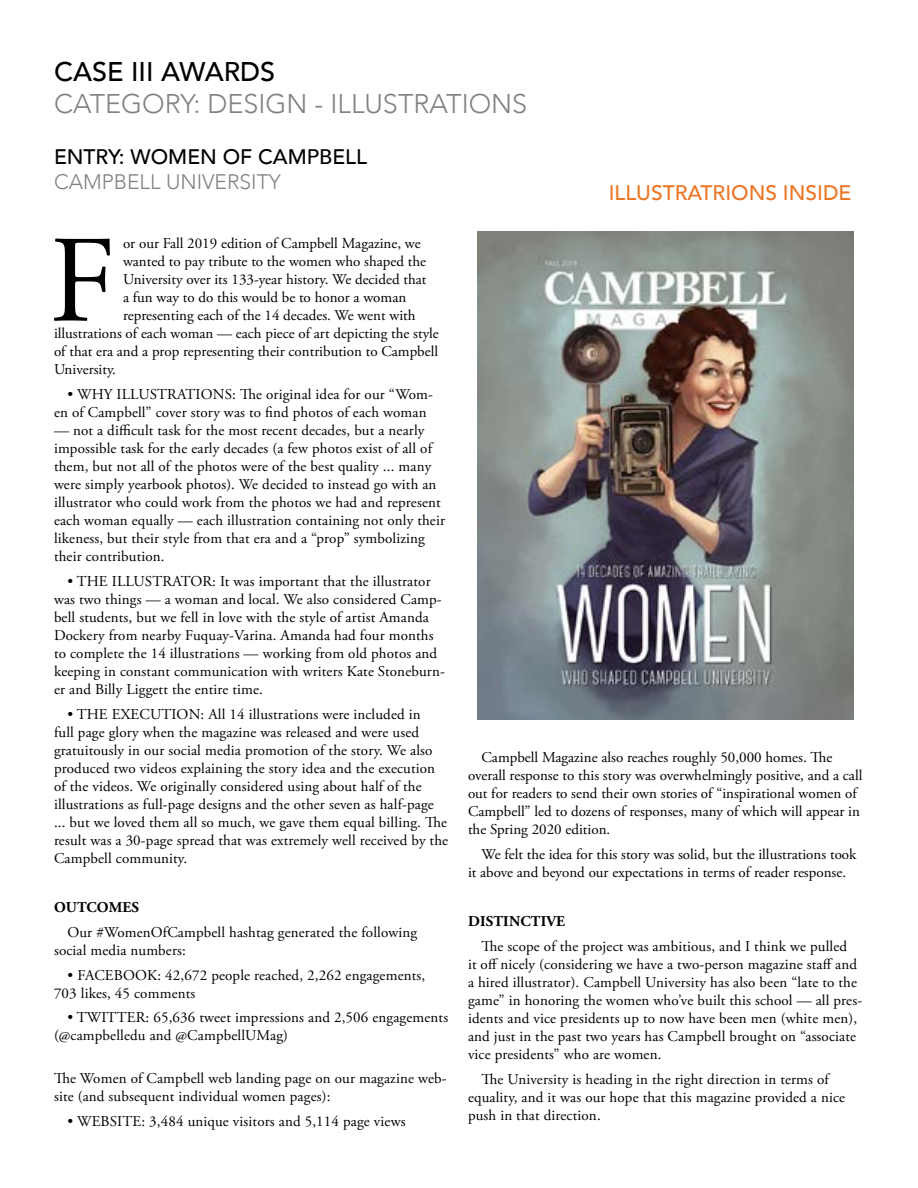
<style>
.page{position:relative;width:918px;height:1188px;background:#fff}
.page>*{position:absolute;margin:0;border:0;box-sizing:border-box;transform-origin:0 0}
.t1{font:123.6px "Adobe Garamond Pro";color:#000}
.t2{font:300 27px "Avenir";color:#808285}
.t3{font:500 27px "Avenir";color:#000}
.t4{font:500 21px "Avenir";color:#000}
.t5{font:500 21px "Avenir";color:#ec7624}
.t6{font:300 21px "Avenir";color:#808285}
.t7{font:15px/18px "Adobe Garamond Pro";letter-spacing:.01em;color:#000}
.t8{font:700 15px "Adobe Garamond Pro";letter-spacing:.01em;color:#000}
</style>
<div class="page">
<img style="left:477px;top:232px;width:376px;height:487px">
<h2 class="t3" style="left:54px;top:48px;width:223px">CASE III AWARDS</h2>
<h2 class="t2" style="left:54px;top:88px;width:475px">CATEGORY: DESIGN - ILLUSTRATIONS</h2>
<h3 class="t4" style="left:54px;top:138px;width:315px">ENTRY: WOMEN OF CAMPBELL</h3>
<h3 class="t6" style="left:54px;top:169px;width:228px">CAMPBELL UNIVERSITY</h3>
<h3 class="t5" style="left:609px;top:175px;width:244px">ILLUSTRATRIONS INSIDE</h3>
<h1 class="t1" style="left:49px;top:207px;width:68px">F</h1>
<p class="t7" style="left:123px;top:235px;width:299px">or our Fall 2019 edition of Campbell Magazine, we</p>
<p class="t7" style="left:123px;top:253px;width:305px">wanted to pay tribute to the women who shaped the</p>
<p class="t7" style="left:123px;top:271px;width:305px">University over its 133-year history. We decided that</p>
<p class="t7" style="left:123px;top:289px;width:285px">a fun way to do this would be to honor a woman</p>
<p class="t7" style="left:123px;top:307px;width:294px">representing each of the 14 decades. We went with</p>
<p class="t7" style="left:54px;top:325px;width:386px">illustrations of each woman — each piece of art depicting the style</p>
<p class="t7" style="left:54px;top:343px;width:386px">of that era and a prop representing their contribution to Campbell</p>
<p class="t7" style="left:54px;top:361px;width:64px">University.</p>
<p class="t7" style="left:54px;top:386px;width:380px;text-indent:14px">• WHY ILLUSTRATIONS: The original idea for our “Wom&shy;en of Campbell” cover story was to find photos of each woman</p>
<p class="t7" style="left:54px;top:422px;width:393px">— not a difficult task for the most recent decades, but a nearly impossible task for the early decades (a few photos exist of all of them, but not all of the photos were of the best quality ... many were simply yearbook photos). We decided to instead go with an illustrator who could work from the photos we had and represent each woman equally — each illustration containing not only their likeness, but their style from that era and a “prop” symbolizing their contribution.</p>
<p class="t7" style="left:54px;top:573px;width:392px;text-indent:14px">• THE ILLUSTRATOR: It was important that the illustrator was two things — a woman and local. We also considered Camp&shy;bell students, but we fell in love with the style of artist Amanda Dockery from nearby Fuquay-Varina. Amanda had four months to complete the 14 illustrations — working from old photos and keeping in constant communication with writers Kate Stoneburn&shy;er and Billy Liggett the entire time.</p>
<p class="t7" style="left:54px;top:706px;width:396px;text-indent:14px">• THE EXECUTION: All 14 illustrations were included in<br>full page glory when the magazine was released and were used gratuitously in our social media promotion of the story. We also produced two videos explaining the story idea and the execution of the videos. We originally considered using about half of the illustrations as full-page designs and the other seven as half-page ... but we loved them all so much, we gave them equal billing. The result was a 30-page spread that was extremely well received by the Campbell community.</p>
<p class="t8" style="left:54px;top:899px;width:87px">OUTCOMES</p>
<p class="t7" style="left:54px;top:924px;width:365px;text-indent:14px">Our #WomenOfCampbell hashtag generated the following social media numbers:</p>
<p class="t7" style="left:54px;top:967px;width:373px;text-indent:14px">• FACEBOOK: 42,672 people reached, 2,262 engagements,<br>703 likes, 45 comments</p>
<p class="t7" style="left:54px;top:1009px;width:396px;text-indent:14px">• TWITTER: 65,636 tweet impressions and 2,506 engagements (@campbelledu and @CampbellUMag)</p>
<p class="t7" style="left:54px;top:1070px;width:394px">The Women of Campbell web landing page on our magazine web&shy;site (and subsequent individual women pages):</p>
<p class="t7" style="left:68px;top:1113px;width:340px">• WEBSITE: 3,484 unique visitors and 5,114 page views</p>
<p class="t7" style="left:468px;top:749px;width:396px;text-indent:14px">Campbell Magazine also reaches roughly 50,000 homes. The overall response to this story was overwhelmingly positive, and a call out for readers to send their own stories of “inspirational women of Campbell” led to dozens of responses, many of which will appear in the Spring 2020 edition.</p>
<p class="t7" style="left:468px;top:845px;width:390px;text-indent:14px">We felt the idea for this story was solid, but the illustrations took it above and beyond our expectations in terms of reader response.</p>
<p class="t8" style="left:468px;top:913px;width:99px">DISTINCTIVE</p>
<p class="t7" style="left:468px;top:938px;width:396px;text-indent:14px">The scope of the project was ambitious, and I think we pulled<br>it off nicely (considering we have a two-person magazine staff and a hired illustrator). Campbell University has also been “late to the game” in honoring the women who’ve built this school — all pres&shy;idents and vice presidents up to now have been men (white men), and just in the past two years has Campbell brought on “associate vice presidents” who are women.</p>
<p class="t7" style="left:468px;top:1070px;width:379px;text-indent:14px">The University is heading in the right direction in terms of equality, and it was our hope that this magazine provided a nice push in that direction.</p>
</div>
